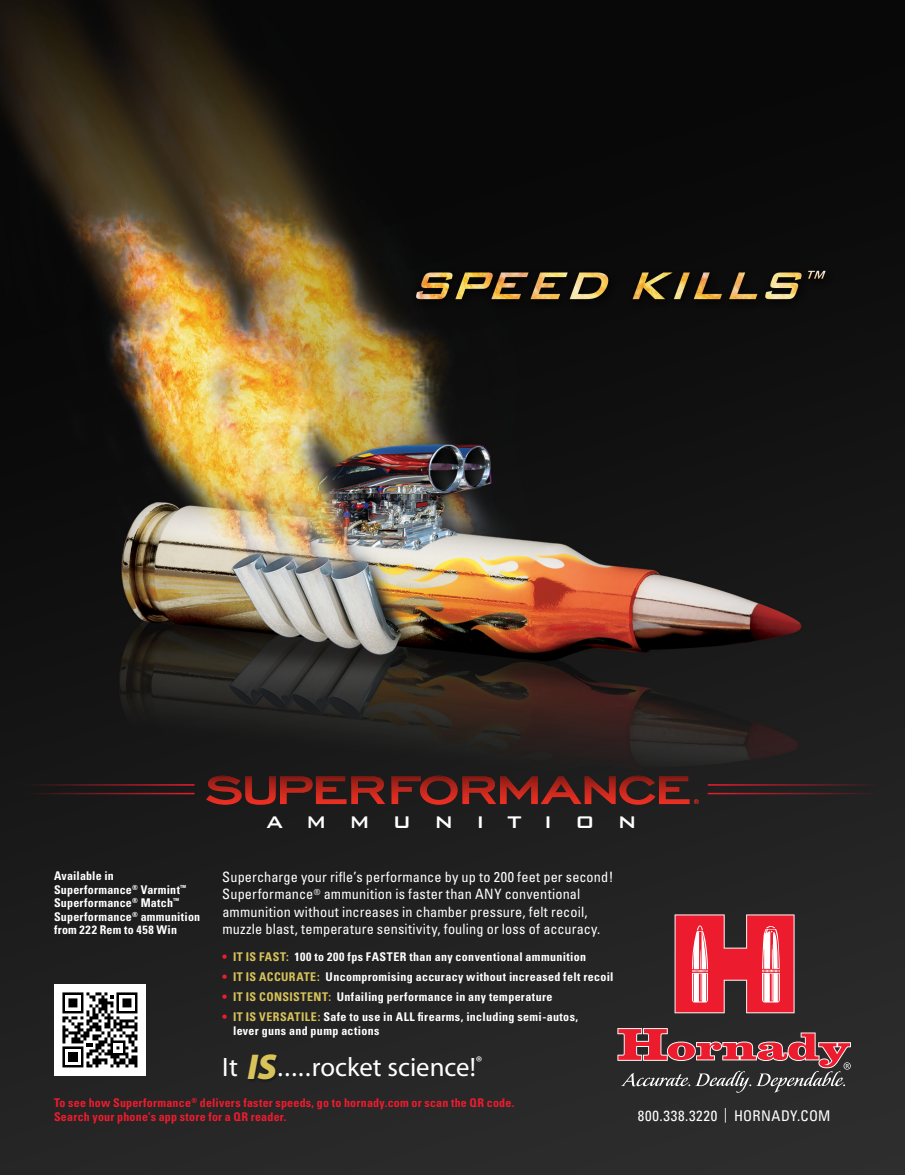
<style>
.page{position:relative;width:905px;height:1175px;background:#fff}
.page>*{position:absolute;margin:0;border:0;box-sizing:border-box;transform-origin:0 0}
.t1{font:italic 900 36px "Myriad Pro";color:#d8c35a}
.t2{font:26.7px "Myriad Pro";color:#fff}
.t3{font:700 22.5px "Bank Gothic";letter-spacing:1em;color:#fff}
.t4{font:condensed 14.7px "Univers";letter-spacing:.04em;color:#fff}
.t5{font:condensed 14.25px/17.2px "Univers";letter-spacing:.01em;color:#fff}
.t6{font:700 condensed 12px/13.5px "Univers";letter-spacing:.03em;color:#fff}
.t7{font:700 condensed 12px/13.5px "Univers";letter-spacing:.015em;color:#ed1c2e}
.s1{color:#ed1c2e}
.s2{color:#d8c35a}
</style>
<div class="page">
<img style="left:0;top:0;width:904px;height:1174px">
<div style="left:54px;top:984px;width:92px;height:91px;background:#fff"></div>
<svg style="left:62px;top:992px;width:76px;height:76px"></svg>
<svg style="left:62px;top:992px;width:75px;height:75px"></svg>
<svg style="left:617px;top:1028px;width:233px;height:64px;background:#6b4145"></svg>
<svg style="left:674px;top:914px;width:120px;height:99px;background:#d64653"></svg>
<div style="left:247px;top:1053px;width:33px;height:29px;background:#1e1e1e"></div>
<svg style="left:206px;top:775px;width:179px;height:29px;background:#651f1a"></svg>
<svg style="left:391px;top:775px;width:307px;height:29px;background:#62211c"></svg>
<hr style="left:708px;top:784px;width:172px;height:1px;background:#ed1c2e">
<hr style="left:708px;top:792px;width:172px;height:2px;background:#ed1c2e">
<hr style="left:22px;top:784px;width:172px;height:1px;background:#ed1c2e">
<hr style="left:22px;top:792px;width:172px;height:2px;background:#ed1c2e">
<p class="t6" style="left:54px;top:869px;width:148px">Available in<br>Superformance<sup>®</sup> Varmint<sup>™<br></sup>Superformance<sup>®</sup> Match<sup>™<br></sup>Superformance<sup>®</sup> ammunition from 222 Rem to 458 Win</p>
<h3 class="t3" style="left:266px;top:810px;width:372px">AMMUNITION</h3>
<p class="t5" style="left:222px;top:868px;width:393px">Supercharge your rifle’s performance by up to 200 feet per second!<br>Superformance<sup>®</sup> ammunition is faster than ANY conventional ammunition without increases in chamber pressure, felt recoil, muzzle blast, temperature sensitivity, fouling or loss of accuracy.</p>
<p class="t6" style="left:222px;top:949px;width:365px"><span class="s1">•</span> <span class="s2">IT IS FAST:</span> 100 to 200 fps FASTER than any conventional ammunition</p>
<p class="t6" style="left:222px;top:969px;width:393px"><span class="s1">•</span> <span class="s2">IT IS ACCURATE:</span> Uncompromising accuracy without increased felt recoil</p>
<p class="t6" style="left:222px;top:990px;width:331px"><span class="s1">•</span> <span class="s2">IT IS CONSISTENT:</span> Unfailing performance in any temperature</p>
<p class="t6" style="left:233px;top:1010px;width:346px;text-indent:-11px"><span class="s1">•</span> <span class="s2">IT IS VERSATILE:</span> Safe to use in ALL firearms, including semi-autos, lever guns and pump actions</p>
<h1 class="t1" style="left:247px;top:1047px;width:31px">IS</h1>
<h2 class="t2" style="left:222px;top:1052px;width:17px">It</h2>
<h2 class="t2" style="left:277px;top:1052px;width:206px">.....rocket science!<sup>®</sup></h2>
<p class="t7" style="left:54px;top:1096px;width:462px">To see how Superformance<sup>®</sup> delivers faster speeds, go to hornady.com or scan the QR code.<br>Search your phone’s app store for a QR reader.</p>
<p class="t4" style="left:638px;top:1106px;width:194px">800.338.3220 | HORNADY.COM</p>
</div>
